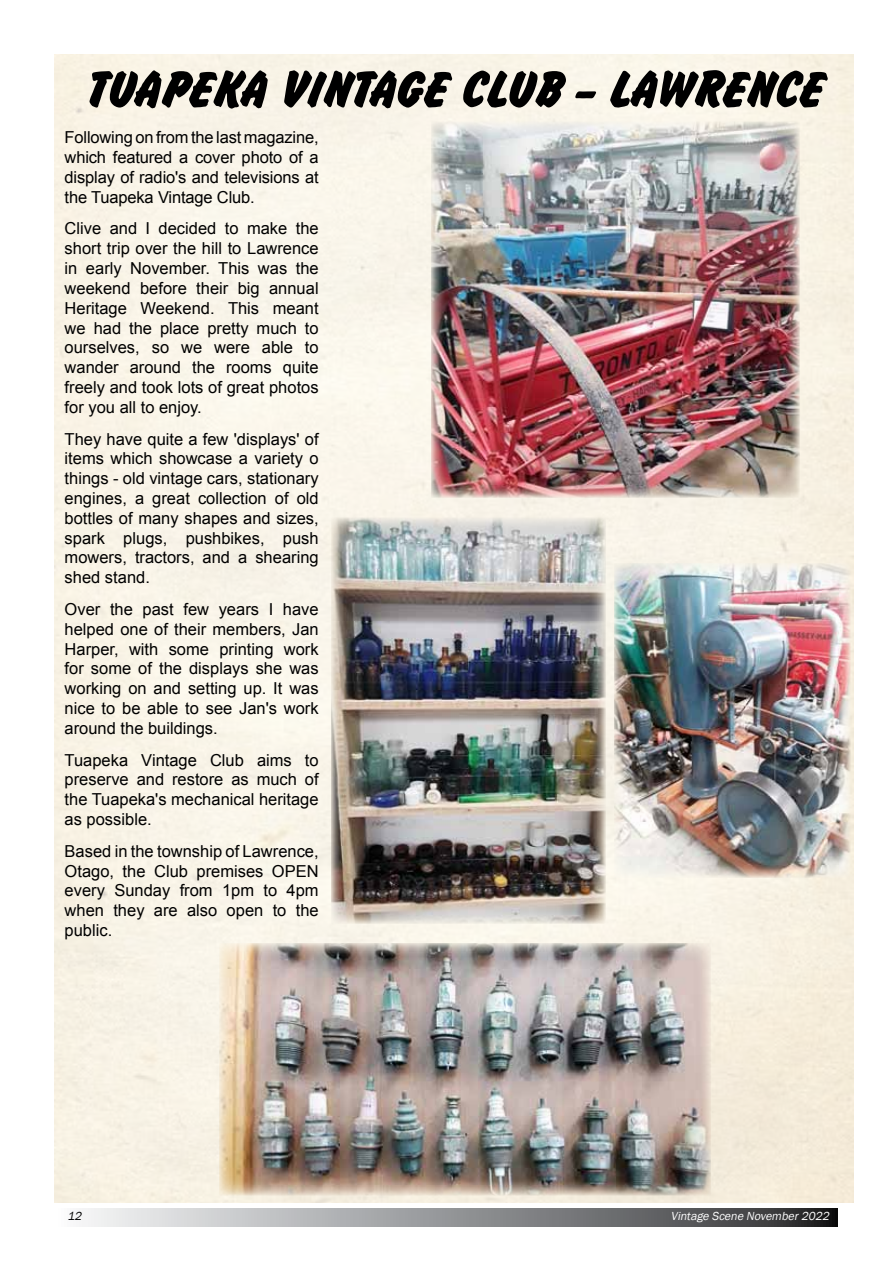
<style>
.page{position:relative;width:893px;height:1263px;background:#fff}
.page>*{position:absolute;margin:0;border:0;box-sizing:border-box;transform-origin:0 0}
.t1{font:700 54px "Flash D";color:#000}
.t2{font:16.5px/19.8px "Arial";color:#000;text-align:justify}
.t3{font:italic 12px "Franklin Gothic";color:#fff}
.t4{font:italic 12px "Franklin Gothic";color:#000}
</style>
<div class="page">
<svg style="left:82px;top:1209px;width:756px;height:18px;background:#909193"></svg>
<img style="left:431px;top:122px;width:368px;height:376px">
<img style="left:331px;top:517px;width:275px;height:406px">
<img style="left:219px;top:943px;width:492px;height:252px">
<img style="left:614px;top:563px;width:236px;height:315px">
<h1 class="t1" style="left:90px;top:56px;width:737px">TUAPEKA VINTAGE CLUB - LAWRENCE</h1>
<p class="t2" style="left:65px;top:128px;width:256px">Following on from the last magazine, which featured a cover photo of a display of radio's and televisions at the Tuapeka Vintage Club.</p>
<p class="t2" style="left:65px;top:219px;width:256px">Clive and I decided to make the short trip over the hill to Lawrence in early November. This was the weekend before their big annual Heritage Weekend. This meant we had the place pretty much to ourselves, so we were able to wander around the rooms quite freely and took lots of great photos for you all to enjoy.</p>
<p class="t2" style="left:65px;top:429px;width:256px">They have quite a few 'displays' of items which showcase a variety o things - old vintage cars, stationary engines, a great collection of old bottles of many shapes and sizes, spark plugs, pushbikes, push mowers, tractors, and a shearing shed stand.</p>
<p class="t2" style="left:65px;top:599px;width:256px">Over the past few years I have helped one of their members, Jan Harper, with some printing work for some of the displays she was working on and setting up. It was nice to be able to see Jan's work around the buildings.</p>
<p class="t2" style="left:65px;top:750px;width:256px">Tuapeka Vintage Club aims to preserve and restore as much of the Tuapeka's mechanical heritage as possible.</p>
<p class="t2" style="left:65px;top:841px;width:256px">Based in the township of Lawrence, Otago, the Club premises OPEN every Sunday from 1pm to 4pm when they are also open to the public.</p>
<p class="t4" style="left:68px;top:1209px;width:18px">12</p>
<p class="t3" style="left:671px;top:1209px;width:162px">Vintage Scene November2022</p>
</div>
